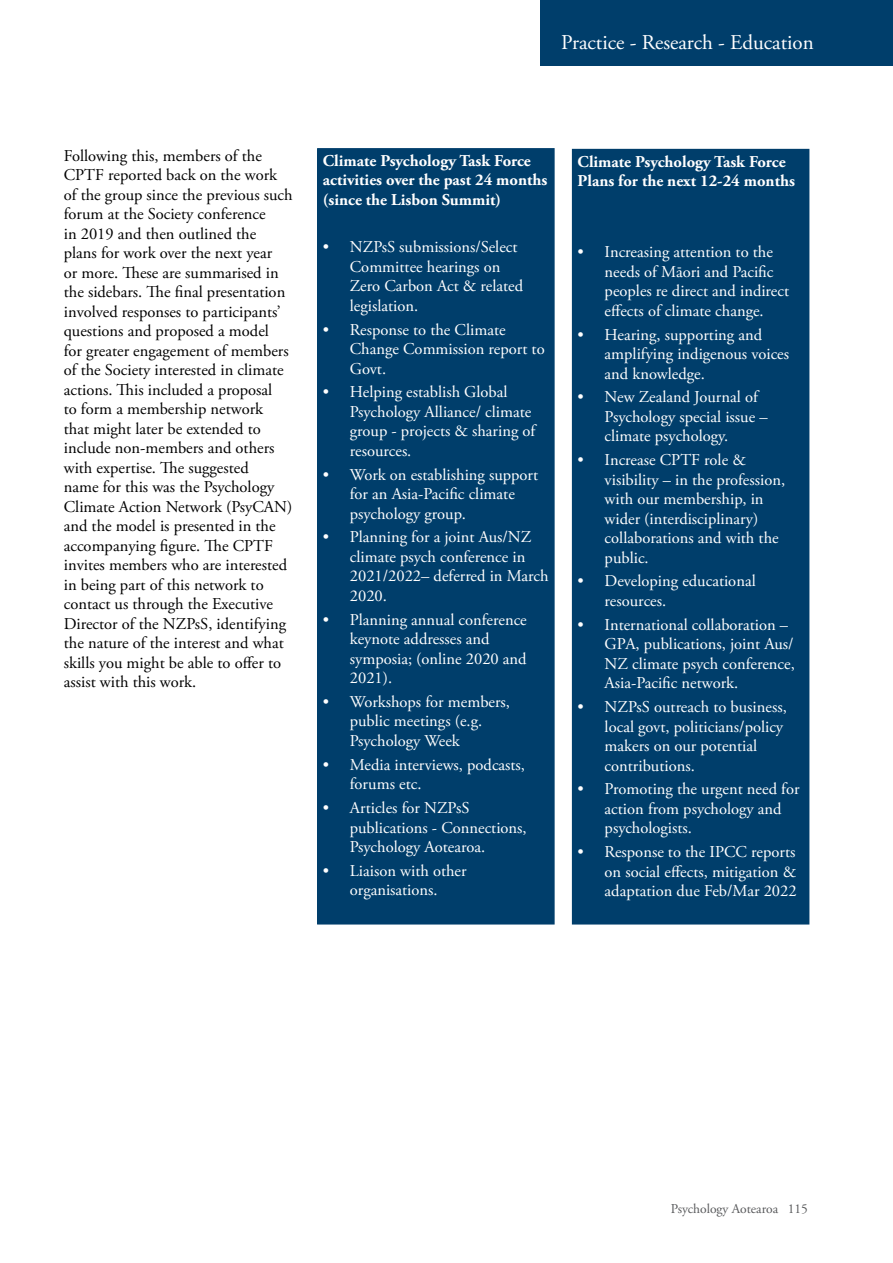
<style>
.page{position:relative;width:893px;height:1263px;background:#fff}
.page>*{position:absolute;margin:0;border:0;box-sizing:border-box;transform-origin:0 0}
.t1{font:21px "Adobe Garamond Pro";color:#fff}
.t2{font:16.5px/19.5px "Adobe Garamond Pro";color:#fff}
.t3{font:16.5px/19.5px "Adobe Garamond Pro";color:#000}
.t4{font:700 16.5px/19.5px "Adobe Garamond Pro";color:#fff}
.t5{font:13.5px "Adobe Garamond Pro";color:#58595b}
</style>
<div class="page">
<div style="left:540px;top:0;width:353px;height:65px;background:#003e6b"></div>
<div style="left:318px;top:149px;width:236px;height:775px;background:#003e6b"></div>
<div style="left:317px;top:148px;width:238px;height:776px;border:2px solid #003e6b"></div>
<div style="left:573px;top:150px;width:236px;height:774px;background:#003e6b"></div>
<div style="left:572px;top:149px;width:237px;height:775px;border:2px solid #003e6b"></div>
<p class="t1" style="left:561px;top:30px;width:254px">Practice - Research - Education</p>
<p class="t3" style="left:64px;top:146px;width:230px">Following this, members of the<br>CPTF reported back on the work of the group since the previous such forum at the Society conference<br>in 2019 and then outlined the plans for work over the next year<br>or more. These are summarised in the sidebars. The final presentation involved responses to participants’ questions and proposed a model<br>for greater engagement of members of the Society interested in climate actions. This included a proposal<br>to form a membership network<br>that might later be extended to include non-members and others with expertise. The suggested<br>name for this was the Psychology<br>Climate Action Network (PsyCAN) and the model is presented in the accompanying figure. The CPTF invites members who are interested in being part of this network to contact us through the Executive<br>Director of the NZPsS, identifying the nature of the interest and what skills you might be able to offer to assist with this work.</p>
<p class="t4" style="left:323px;top:151px;width:226px">Climate Psychology Task Force activities over the past 24 months (since the Lisbon Summit)</p>
<p class="t2" style="left:350px;top:238px;width:175px;text-indent:-27px">• NZPsS submissions/Select<br>Committee hearings on<br>Zero Carbon Act &amp; related legislation.</p>
<p class="t2" style="left:350px;top:320px;width:196px;text-indent:-27px">• Response to the Climate<br>Change Commission report to<br>Govt.</p>
<p class="t2" style="left:350px;top:383px;width:187px;text-indent:-27px">• Helping establish Global<br>Psychology Alliance/ climate group - projects &amp; sharing of resources.</p>
<p class="t2" style="left:350px;top:465px;width:190px;text-indent:-27px">• Work on establishing support for an Asia-Pacific climate psychology group.</p>
<p class="t2" style="left:350px;top:528px;width:200px;text-indent:-27px">• Planning for a joint Aus/NZ climate psych conference in<br>2021/2022– deferred in March<br>2020.</p>
<p class="t2" style="left:350px;top:610px;width:178px;text-indent:-27px">• Planning annual conference keynote addresses and symposia; (online 2020 and<br>2021).</p>
<p class="t2" style="left:350px;top:693px;width:162px;text-indent:-27px">• Workshops for members, public meetings (e.g.<br>Psychology Week</p>
<p class="t2" style="left:350px;top:755px;width:177px;text-indent:-27px">• Media interviews, podcasts, forums etc.</p>
<p class="t2" style="left:350px;top:799px;width:178px;text-indent:-27px">• Articles for NZPsS publications - Connections,<br>Psychology Aotearoa.</p>
<p class="t2" style="left:323px;top:861px;width:145px;text-align:center">• Liaison with other organisations.</p>
<p class="t4" style="left:578px;top:152px;width:219px">Climate Psychology Task Force<br>Plans for the next 12-24 months</p>
<p class="t2" style="left:605px;top:243px;width:186px;text-indent:-27px">• Increasing attention to the needs of Māori and Pacific peoples re direct and indirect effects of climate change.</p>
<p class="t2" style="left:605px;top:325px;width:186px;text-indent:-27px">• Hearing, supporting and amplifying indigenous voices and knowledge.</p>
<p class="t2" style="left:605px;top:388px;width:164px;text-indent:-27px">• New Zealand Journal of<br>Psychology special issue – climate psychology.</p>
<p class="t2" style="left:605px;top:451px;width:182px;text-indent:-27px">• Increase CPTF role &amp; visibility – in the profession, with our membership, in wider (interdisciplinary) collaborations and with the public.</p>
<p class="t2" style="left:605px;top:572px;width:153px;text-indent:-27px">• Developing educational resources.</p>
<p class="t2" style="left:605px;top:615px;width:192px;text-indent:-27px">• International collaboration –<br>GPA, publications, joint Aus/<br>NZ climate psych conference,<br>Asia-Pacific network.</p>
<p class="t2" style="left:605px;top:698px;width:184px;text-indent:-27px">• NZPsS outreach to business, local govt, politicians/policy makers on our potential contributions.</p>
<p class="t2" style="left:605px;top:780px;width:196px;text-indent:-27px">• Promoting the urgent need for action from psychology and psychologists.</p>
<p class="t2" style="left:605px;top:843px;width:194px;text-align:justify;text-indent:-27px">• Response to the IPCC reports on social effects, mitigation &amp; adaptation due Feb/Mar 2022</p>
<p class="t5" style="left:671px;top:1200px;width:139px">Psychology Aotearoa 115</p>
</div>
